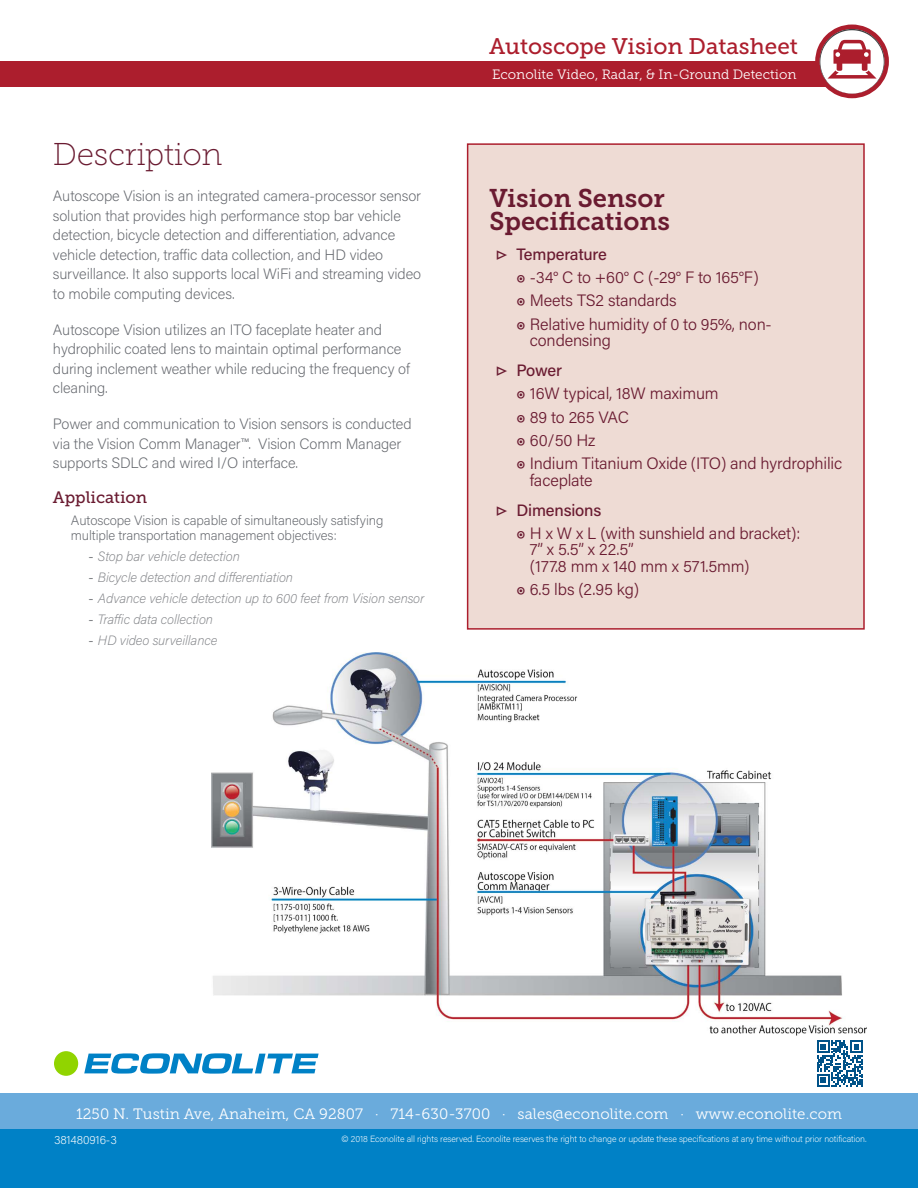
<style>
.page{position:relative;width:918px;height:1188px;background:#fff}
.page>*{position:absolute;margin:0;border:0;box-sizing:border-box;transform-origin:0 0}
.t1{font:31.5px "Museo Slab 100";letter-spacing:-.01em;color:#6a1b31}
.t2{font:25.5px/22.5px "Museo Slab 700";color:#6a1b31}
.t3{font:22.5px "Museo Slab 500";color:#ac1e2d}
.t4{font:300 16.5px/23.2px "Acumin Pro";letter-spacing:-.01em;color:#6a1b31}
.t5{font:500 16.5px/30px "Acumin Pro";letter-spacing:-.01em;color:#6a1b31}
.t6{font:16.5px "Museo Slab 500";color:#6a1b31}
.t7{font:200 15px/19.5px "Acumin Pro";letter-spacing:-.01em;color:#61646a}
.t8{font:15px "Museo Slab 300";letter-spacing:.005em;color:#fff}
.t9{font:italic 200 13.5px "Acumin Pro";letter-spacing:-.01em;color:#838589}
.t10{font:200 13.5px/15px "Acumin Pro";letter-spacing:-.01em;color:#61646a}
.t11{font:13.5px "Museo Slab 300";color:#fff}
.t12{font:200 12px "Acumin Pro";letter-spacing:-.01em;color:#fff}
.t13{font:200 9px "Acumin Pro";letter-spacing:-.01em;color:#fff}
.s1{font-family:"Arial";font-weight:400;font-style:normal}
.s2{font-weight:600}
.s3{font-weight:500}
.s4{font-weight:300}
</style>
<div class="page">
<div style="left:0;top:1094px;width:918px;height:94px;background:#0081c6"></div>
<div style="left:0;top:1094px;width:918px;height:35px;background:#6aabdc"></div>
<svg style="left:817px;top:1040px;width:46px;height:47px"></svg>
<div style="left:0;top:62px;width:864px;height:25px;background:#ac1e2d"></div>
<svg style="left:815px;top:25px;width:74px;height:73px"></svg>
<svg style="left:84px;top:1053px;width:235px;height:21px"></svg>
<div style="left:54px;top:1051px;width:24px;height:25px;background:#91d400;border-radius:50%"></div>
<div style="left:468px;top:144px;width:396px;height:485px;background:#eedbd4"></div>
<div style="left:467px;top:143px;width:398px;height:487px;border:2px solid #ac1e2d"></div>
<img style="left:211px;top:652px;width:656px;height:383px">
<h3 class="t3" style="left:489px;top:33px;width:310px">Autoscope Vision Datasheet</h3>
<h1 class="t1" style="left:53px;top:137px;width:171px">Description</h1>
<p class="t7" style="left:53px;top:186px;width:370px">Autoscope Vision is an integrated camera-processor sensor solution that provides high performance stop bar vehicle detection, bicycle detection and differentiation, advance vehicle detection, traffic data collection, and HD video surveillance. It also supports local WiFi and streaming video to mobile computing devices.</p>
<p class="t7" style="left:53px;top:319px;width:358px">Autoscope Vision utilizes an ITO faceplate heater and hydrophilic coated lens to maintain optimal performance during inclement weather while reducing the frequency of cleaning.</p>
<p class="t7" style="left:53px;top:414px;width:360px">Power and communication to Vision sensors is conducted via the Vision Comm Manager™. Vision Comm Manager supports SDLC and wired I/O interface.</p>
<p class="t6" style="left:53px;top:488px;width:96px">Application</p>
<p class="t10" style="left:71px;top:512px;width:314px">Autoscope Vision is capable of simultaneously satisfying multiple transportation management objectives:</p>
<p class="t9" style="left:89px;top:547px;width:152px"><span class="s1">-</span> Stop bar vehicle detection</p>
<p class="t9" style="left:89px;top:568px;width:206px"><span class="s1">-</span> Bicycle detection and differentiation</p>
<p class="t9" style="left:89px;top:589px;width:337px"><span class="s1">-</span> Advance vehicle detection up to 600 feet from Vision sensor</p>
<p class="t9" style="left:89px;top:610px;width:126px"><span class="s1">-</span> Traffic data collection</p>
<p class="t9" style="left:89px;top:631px;width:130px"><span class="s1">-</span> HD video surveillance</p>
<p class="t11" style="left:492px;top:67px;width:306px">Econolite Video, Radar, &amp; In-Ground Detection</p>
<h2 class="t2" style="left:489px;top:188px;width:182px">Vision Sensor<br>Specifications</h2>
<p class="t4" style="left:516px;top:242px;width:257px;text-indent:-20px"><span class="s2">▷</span> <span class="s3">Temperature<br></span><span class="s2">◉</span> -34° C to +60° C (-29° F to 165°F) <span class="s2">◉</span> Meets TS2 standards<br><span class="s2">◉</span> Relative humidity of 0 to 95%, non-</p>
<p class="t4" style="left:496px;top:325px;width:116px;line-height:30px;text-indent:34px">condensing <span class="s2">▷</span> <span class="s3">Power</span></p>
<p class="t4" style="left:516px;top:381px;width:327px"><span class="s2">◉</span> 16W typical, 18W maximum<br><span class="s2">◉</span> 89 to 265 VAC<br><span class="s2">◉</span> 60/50 Hz<br><span class="s2">◉</span> Indium Titanium Oxide (ITO) and hyrdrophilic</p>
<p class="t5" style="left:496px;top:464px;width:107px;text-indent:34px"><span class="s4">faceplate </span><span class="s2">▷</span> Dimensions</p>
<p class="t4" style="left:530px;top:524px;width:272px;line-height:16.5px;text-indent:-13px"><span class="s2">◉</span> H x W x L (with sunshield and bracket):<br>7” x 5.5” x 22.5”<br>(177.8 mm x 140 mm x 571.5mm)</p>
<p class="t4" style="left:516px;top:577px;width:124px"><span class="s2">◉</span> 6.5 lbs (2.95 kg)</p>
<p class="t8" style="left:76px;top:1105px;width:767px">1250 N. Tustin Ave, Anaheim, CA 92807 ∙ 714-630-3700 ∙ sales@econolite.com ∙ www.econolite.com</p>
<p class="t13" style="left:342px;top:1133px;width:527px">© 2018 Econolite all rights reserved. Econolite reserves the right to change or update these specifications at any time without prior notification.</p>
<p class="t12" style="left:54px;top:1132px;width:64px">381480916-3</p>
</div>
